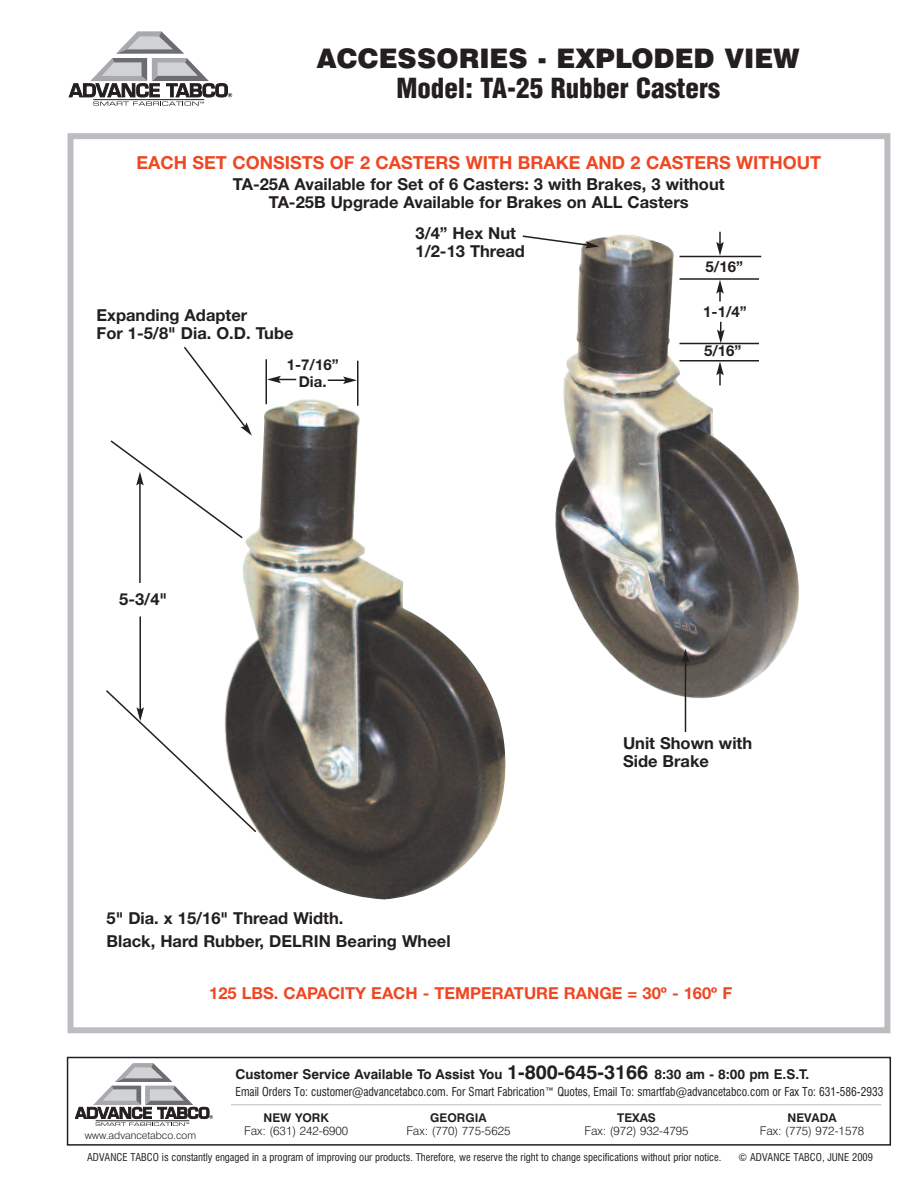
<style>
.page{position:relative;width:918px;height:1188px;background:#fff}
.page>*{position:absolute;margin:0;border:0;box-sizing:border-box;transform-origin:0 0}
.t1{font:900 27px "Swiss 721 BT";color:#231f20}
.t2{font:900 condensed 27px "Helvetica";color:#231f20}
.t3{font:700 18px "Helvetica Neue";color:#ef4722}
.t4{font:700 16.5px/18px "Helvetica Neue";color:#231f20}
.t5{font:700 16.5px "Helvetica Neue";color:#ef4722}
.t6{font:700 15px/16.5px "Helvetica Neue";color:#231f20;text-align:center}
.t7{font:700 13.5px "Swiss 721 BT";color:#231f20}
.t8{font:condensed 12px "Swiss 721 BT";color:#231f20;scale:.95 1}
.t9{font:300 12px "Swiss 721 BT";color:#231f20}
.t10{font:700 12px "Swiss 721 BT";color:#231f20}
.t11{font:condensed 10.5px "Swiss 721 BT";color:#231f20}
.t12{font:300 10.5px "Swiss 721 BT";color:#231f20}
.s1{font-size:19.5px}
</style>
<div class="page">
<div style="left:68px;top:133px;width:822px;height:900px;border:6px solid #bcbdc0"></div>
<svg style="left:69px;top:31px;width:163px;height:75px"></svg>
<img style="left:228px;top:234px;width:571px;height:665px">
<svg style="left:521px;top:234px;width:78px;height:15px"></svg>
<hr style="left:139px;top:483px;width:2px;height:100px;background:#231f20">
<hr style="left:139px;top:616px;width:2px;height:94px;background:#231f20">
<svg style="left:106px;top:689px;width:152px;height:145px"></svg>
<svg style="left:110px;top:345px;width:142px;height:195px"></svg>
<hr style="left:685px;top:660px;width:1px;height:72px;background:#231f20">
<svg style="left:682px;top:649px;width:7px;height:14px"></svg>
<hr style="left:680px;top:256px;width:81px;height:1px;background:#231f20">
<hr style="left:680px;top:278px;width:79px;height:2px;background:#231f20">
<hr style="left:680px;top:343px;width:79px;height:1px;background:#231f20">
<hr style="left:680px;top:360px;width:79px;height:2px;background:#231f20">
<hr style="left:266px;top:359px;width:1px;height:45px;background:#231f20">
<hr style="left:357px;top:361px;width:1px;height:45px;background:#231f20">
<svg style="left:267px;top:376px;width:29px;height:7px"></svg>
<svg style="left:328px;top:376px;width:29px;height:8px"></svg>
<svg style="left:716px;top:232px;width:8px;height:24px"></svg>
<svg style="left:716px;top:362px;width:8px;height:24px"></svg>
<svg style="left:716px;top:280px;width:8px;height:22px"></svg>
<svg style="left:717px;top:322px;width:7px;height:21px"></svg>
<div style="left:67px;top:1057px;width:824px;height:89px;border:2px solid #231f20"></div>
<svg style="left:75px;top:1063px;width:138px;height:63px"></svg>
<hr style="left:231px;top:1105px;width:650px;height:1px;background:#bcbdc0">
<h1 class="t1" style="left:317px;top:49px;width:485px">ACCESSORIES - EXPLODED VIEW</h1>
<h1 class="t2" style="left:396px;top:73px;width:325px">Model: TA-25 Rubber Casters</h1>
<p class="t3" style="left:136px;top:156px;width:686px">EACH SET CONSISTS OF 2 CASTERS WITH BRAKE AND 2 CASTERS WITHOUT</p>
<p class="t4" style="left:233px;top:177px;width:493px;text-align:center">TA-25A Available for Set of 6 Casters: 3 with Brakes, 3 without<br>TA-25B Upgrade Available for Brakes on ALL Casters</p>
<p class="t4" style="left:97px;top:308px;width:199px">Expanding Adapter<br>For 1-5/8" Dia. O.D. Tube</p>
<p class="t6" style="left:287px;top:358px;width:53px">1-7/16”<br>Dia.</p>
<p class="t4" style="left:416px;top:226px;width:111px">3/4” Hex Nut<br>1/2-13 Thread</p>
<p class="t4" style="left:119px;top:591px;width:49px">5-3/4"</p>
<p class="t6" style="left:706px;top:260px;width:39px">5/16”</p>
<p class="t6" style="left:703px;top:305px;width:45px">1-1/4”</p>
<p class="t6" style="left:704px;top:344px;width:39px">5/16”</p>
<p class="t4" style="left:623px;top:735px;width:131px">Unit Shown with<br>Side Brake</p>
<p class="t4" style="left:107px;top:908px;width:346px;line-height:22.5px">5" Dia. x 15/16" Thread Width.<br>Black, Hard Rubber, DELRIN Bearing Wheel</p>
<p class="t5" style="left:209px;top:987px;width:524px">125 LBS. CAPACITY EACH - TEMPERATURE RANGE = 30º - 160º F</p>
<p class="t7" style="left:236px;top:1069px;width:575px">Customer Service Available To Assist You <span class="s1">1-800-645-3166</span> 8:30 am - 8:00 pm E.S.T.</p>
<p class="t8" style="left:236px;top:1084px;width:684px">Email Orders To: customer@advancetabco.com. For Smart Fabrication™ Quotes, Email To: smartfab@advancetabco.com or Fax To: 631-586-2933</p>
<p class="t10" style="left:264px;top:1113px;width:67px">NEW YORK</p>
<p class="t10" style="left:430px;top:1113px;width:58px">GEORGIA</p>
<p class="t10" style="left:617px;top:1113px;width:40px">TEXAS</p>
<p class="t10" style="left:788px;top:1113px;width:51px">NEVADA</p>
<p class="t12" style="left:85px;top:1131px;width:113px">www.advancetabco.com</p>
<p class="t9" style="left:244px;top:1127px;width:106px">Fax: (631) 242-6900</p>
<p class="t9" style="left:406px;top:1127px;width:106px">Fax: (770) 775-5625</p>
<p class="t9" style="left:584px;top:1127px;width:106px">Fax: (972) 932-4795</p>
<p class="t9" style="left:760px;top:1127px;width:106px">Fax: (775) 972-1578</p>
<p class="t11" style="left:87px;top:1151px;width:636px">ADVANCE TABCO is constantly engaged in a program of improving our products. Therefore, we reserve the right to change specifications without prior notice.</p>
<p class="t11" style="left:739px;top:1151px;width:136px">© ADVANCE TABCO, JUNE 2009</p>
</div>
